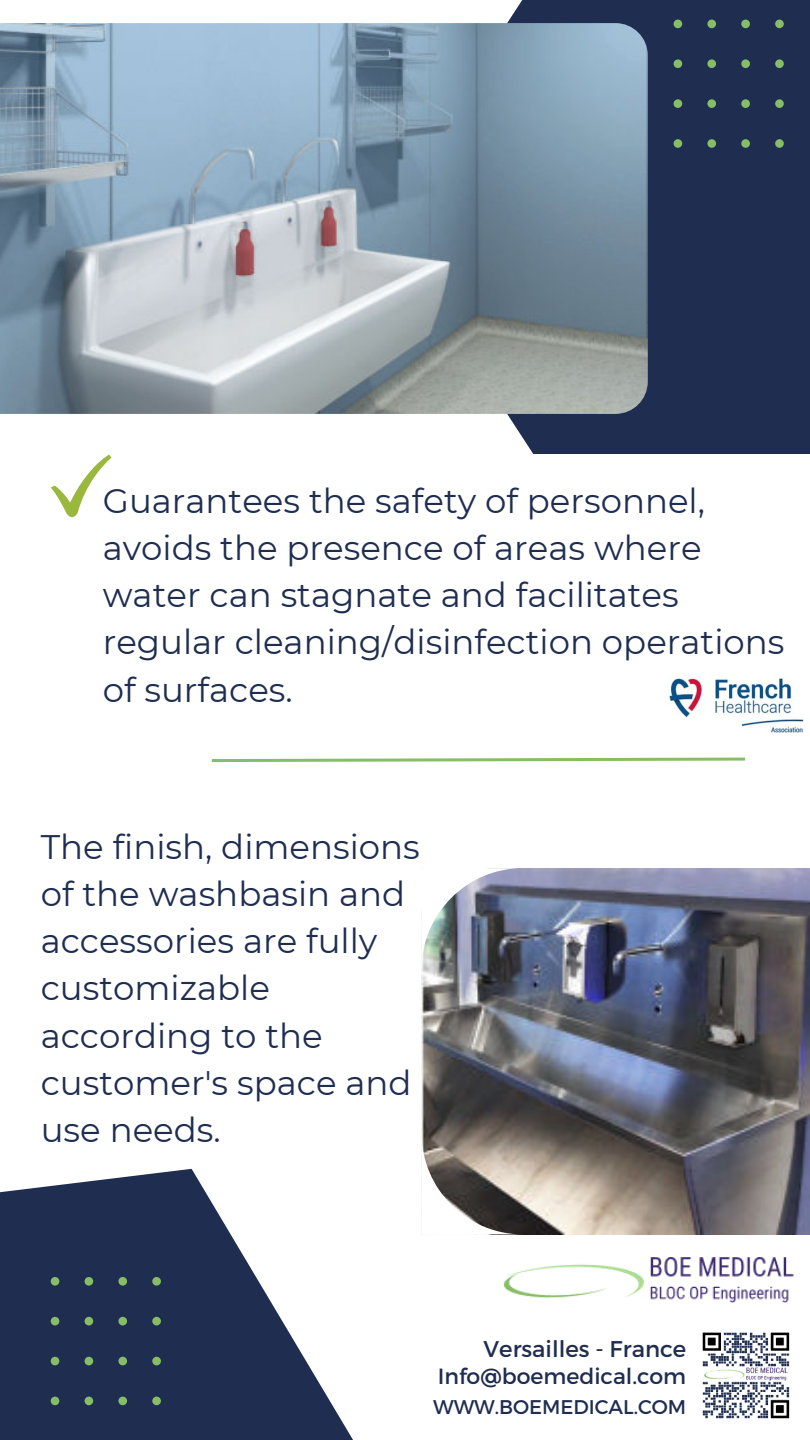
<style>
.page{position:relative;width:810px;height:1440px;background:#fff}
.page>*{position:absolute;margin:0;border:0;box-sizing:border-box;transform-origin:0 0}
.t1{font:34px/47.2px "Montserrat";color:#1f2e50}
.t2{font:22.7px "Montserrat";color:#1f2e50}
.t3{font:22px "Montserrat";color:#1f2e50}
.t4{font:19.8px "Montserrat";color:#1f2e50}
</style>
<div class="page">
<div style="left:507px;top:0;width:303px;height:454px;background:#1f2e50"></div>
<svg style="left:0;top:1169px;width:353px;height:271px;fill:#1f2e50"></svg>
<img style="left:0;top:23px;width:648px;height:391px">
<img style="left:422px;top:868px;width:388px;height:366px">
<svg style="left:422px;top:1133px;width:101px;height:101px"></svg>
<svg style="left:51px;top:454px;width:60px;height:63px"></svg>
<img style="left:503px;top:1258px;width:290px;height:45px">
<svg style="left:211px;top:757px;width:537px;height:212px"></svg>
<svg style="left:674px;top:20px;width:110px;height:128px;background:#253751"></svg>
<svg style="left:51px;top:1277px;width:110px;height:128px;background:#253751"></svg>
<img style="left:702px;top:1332px;width:88px;height:87px">
<img style="left:669px;top:678px;width:135px;height:55px">
<p class="t1" style="left:103px;top:476px;width:683px">Guarantees the safety of personnel, avoids the presence of areas where water can stagnate and facilitates regular cleaning/disinfection operations of surfaces.</p>
<p class="t1" style="left:41px;top:822px;width:381px">The finish, dimensions of the washbasin and accessories are fully customizable according to the customer's space and use needs.</p>
<p class="t2" style="left:484px;top:1335px;width:204px">Versailles - France</p>
<p class="t3" style="left:438px;top:1362px;width:250px">Info@boemedical.com</p>
<p class="t4" style="left:433px;top:1395px;width:255px">WWW.BOEMEDICAL.COM</p>
</div>
